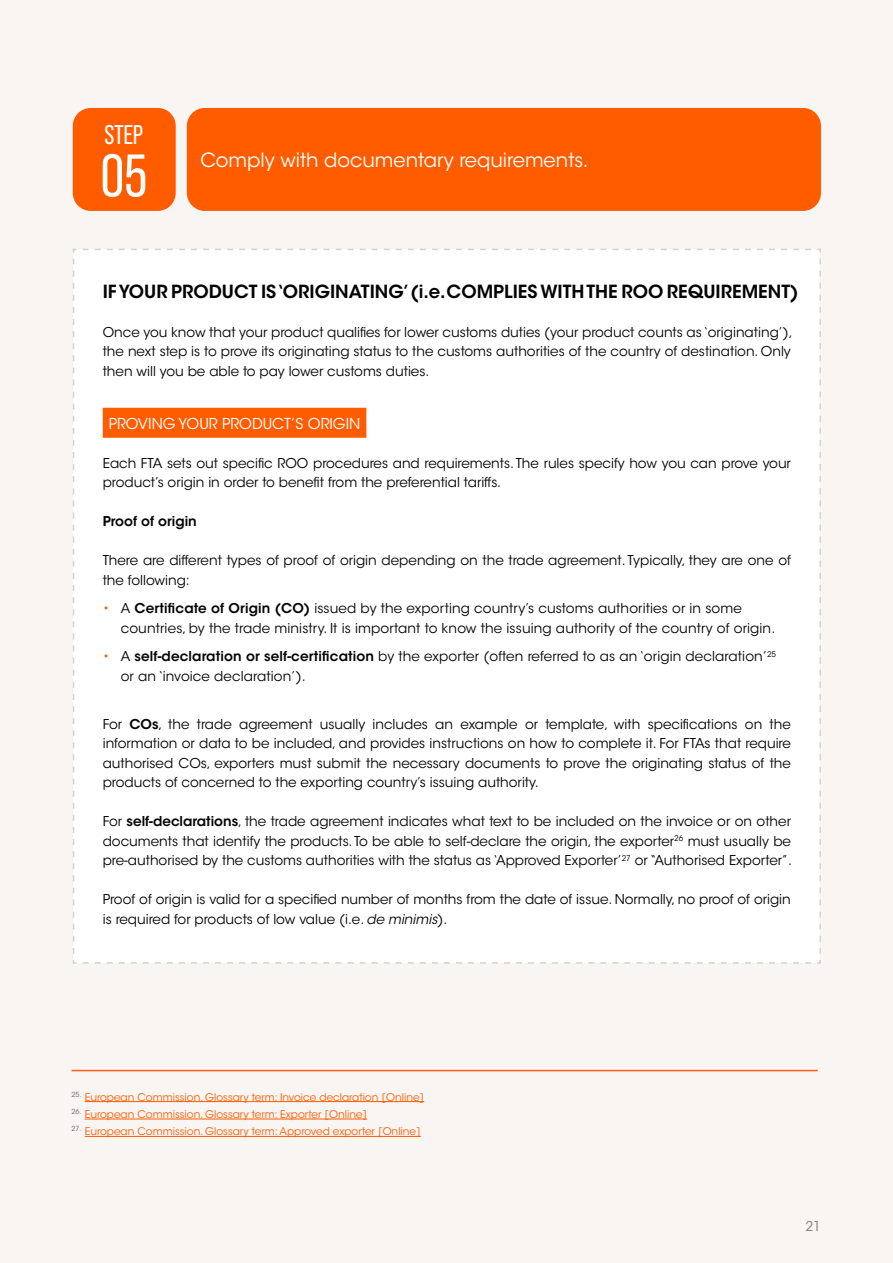
<style>
.page{position:relative;width:893px;height:1263px;background:#f9f5f3}
.page>*{position:absolute;margin:0;border:0;box-sizing:border-box;transform-origin:0 0}
.t1{font:60px "Bebas Neue Pro";color:#fff}
.t2{font:27px "Bebas Neue Pro";color:#fff}
.t3{font:19.5px "ITC Avant Garde Std";color:#fff}
.t4{font:600 18px "ITC Avant Garde Std";color:#050403}
.t5{font:15px "ITC Avant Garde Std";color:#fff}
.t6{font:13.5px/19.5px "ITC Avant Garde Std";color:#050403}
.t7{font:600 13.5px "ITC Avant Garde Std";color:#050403}
.t8{font:13.5px "ITC Avant Garde Std";color:#828281}
.t9{font:10.5px "ITC Avant Garde Std";color:#ff5c00}
.s1{color:#ff5c00}
.s2{font-weight:600}
.s3{font-style:italic}
</style>
<div class="page">
<div style="left:73px;top:248px;width:748px;height:716px;background:#fff"></div>
<div style="left:103px;top:408px;width:263px;height:30px;background:#ff5c00"></div>
<div style="left:73px;top:108px;width:103px;height:103px;background:#ff5c00;border-radius:18px"></div>
<div style="left:187px;top:108px;width:634px;height:103px;background:#ff5c00;border-radius:18px"></div>
<hr style="left:85px;top:1101px;width:339px;height:1px;background:#ff5c00">
<hr style="left:85px;top:1119px;width:282px;height:1px;background:#ff5c00">
<hr style="left:85px;top:1136px;width:336px;height:1px;background:#ff5c00">
<hr style="left:72px;top:1070px;width:746px;height:1px;background:#ff5c00">
<h2 class="t2" style="left:104px;top:119px;width:40px">STEP</h2>
<h1 class="t1" style="left:100px;top:142px;width:48px">05</h1>
<h3 class="t3" style="left:200px;top:148px;width:390px">Comply with documentary requirements.</h3>
<h3 class="t4" style="left:103px;top:280px;width:697px">IF YOUR PRODUCT IS ‘ORIGINATING’ (i.e. COMPLIES WITH THE ROO REQUIREMENT)</h3>
<p class="t6" style="left:103px;top:322px;width:691px">Once you know that your product qualifies for lower customs duties (your product counts as ‘originating’), the next step is to prove its originating status to the customs authorities of the country of destination. Only then will you be able to pay lower customs duties.</p>
<p class="t5" style="left:109px;top:414px;width:253px">PROVING YOUR PRODUCT’S ORIGIN</p>
<p class="t6" style="left:103px;top:453px;width:690px">Each FTA sets out specific ROO procedures and requirements. The rules specify how you can prove your product’s origin in order to benefit from the preferential tariffs.</p>
<p class="t7" style="left:103px;top:513px;width:96px">Proof of origin</p>
<p class="t6" style="left:103px;top:551px;width:690px">There are different types of proof of origin depending on the trade agreement. Typically, they are one of the following:</p>
<p class="t6" style="left:121px;top:599px;width:656px;text-indent:-18px"><span class="s1">•</span> A <span class="s2">Certificate of Origin (CO)</span> issued by the exporting country’s customs authorities or in some countries, by the trade ministry. It is important to know the issuing authority of the country of origin.</p>
<p class="t6" style="left:121px;top:647px;width:657px;text-indent:-18px"><span class="s1">•</span> A <span class="s2">self-declaration or self-certification</span> by the exporter (often referred to as an ‘origin declaration’<sup>25 </sup>or an ‘invoice declaration’).</p>
<p class="t6" style="left:103px;top:714px;width:690px;text-align:justify">For <span class="s2">COs</span>, the trade agreement usually includes an example or template, with specifications on the information or data to be included, and provides instructions on how to complete it. For FTAs that require authorised COs, exporters must submit the necessary documents to prove the originating status of the products of concerned to the exporting country’s issuing authority.</p>
<p class="t6" style="left:103px;top:812px;width:691px;text-align:justify">For <span class="s2">self-declarations</span>, the trade agreement indicates what text to be included on the invoice or on other documents that identify the products. To be able to self-declare the origin, the exporter<sup>26</sup> must usually be pre-authorised by the customs authorities with the status as ‘Approved Exporter’<sup>27</sup> or “Authorised Exporter”.</p>
<p class="t6" style="left:103px;top:890px;width:690px">Proof of origin is valid for a specified number of months from the date of issue. Normally, no proof of origin is required for products of low value (i.e. <span class="s3">de minimis</span>).</p>
<p class="t9" style="left:72px;top:1090px;width:354px"><sup>25.</sup> European Commission. Glossary term: Invoice declaration [Online]</p>
<p class="t9" style="left:72px;top:1108px;width:297px"><sup>26.</sup> European Commission. Glossary term: Exporter [Online]</p>
<p class="t9" style="left:72px;top:1125px;width:351px"><sup>27.</sup> European Commission. Glossary term: Approved exporter [Online]</p>
<p class="t8" style="left:805px;top:1218px;width:17px">21</p>
</div>
